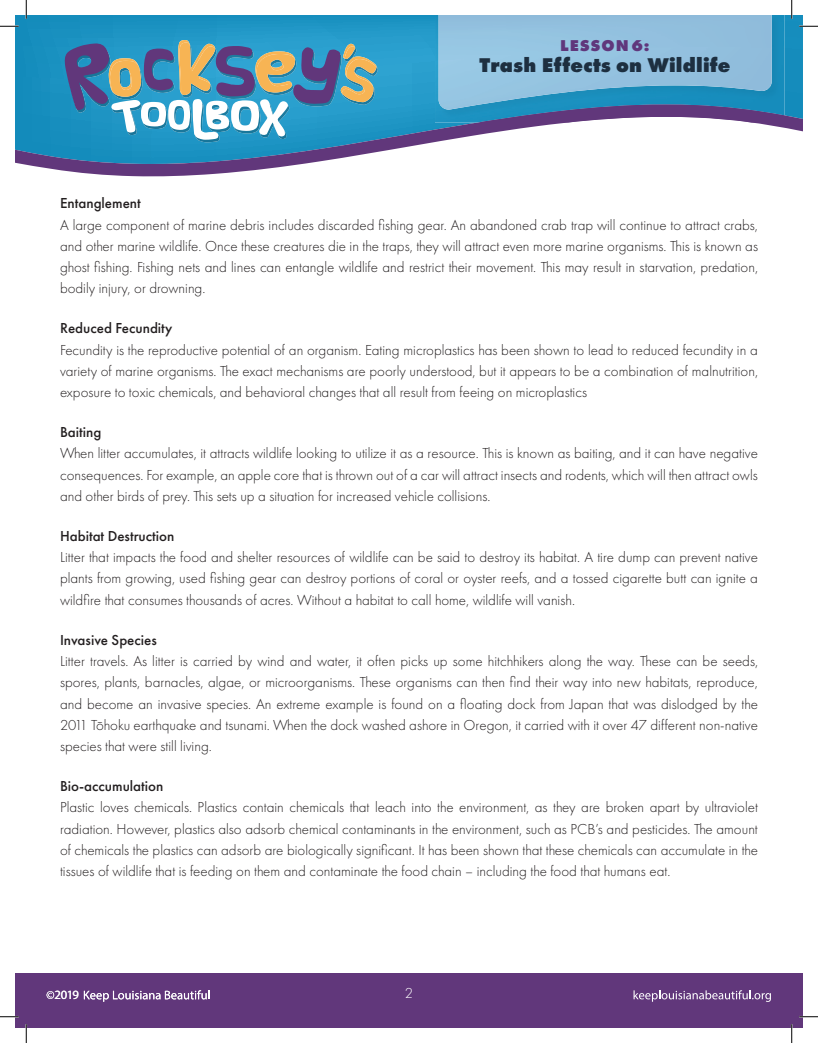
<style>
.page{position:relative;width:818px;height:1043px;background:#fff}
.page>*{position:absolute;margin:0;border:0;box-sizing:border-box;transform-origin:0 0}
.t1{font:800 20.62px "Futura PT";letter-spacing:.01em;color:#1d2f40}
.t2{font:800 16.25px "Futura PT";letter-spacing:.06em;color:#60377c}
.t3{font:300 15px/21.2px "Futura PT";color:#231f20;text-align:justify}
.t4{font:500 15px "Futura PT";color:#231f20}
.t5{font:300 15px "Futura PT";color:#fff}
.t6{font:12.62px "Myriad Pro";color:#fff}
</style>
<div class="page">
<svg style="left:15px;top:15px;width:787px;height:89px;background:#1e94c4"></svg>
<svg style="left:15px;top:104px;width:787px;height:73px"></svg>
<img style="left:435px;top:15px;width:349px;height:107px">
<img style="left:478px;top:104px;width:306px;height:18px">
<img style="left:438px;top:15px;width:333px;height:95px">
<div style="left:15px;top:972px;width:787px;height:56px;background:#61377b"></div>
<svg style="left:633px;top:990px;width:138px;height:11px"></svg>
<img style="left:355px;top:67px;width:23px;height:38px">
<img style="left:194px;top:140px;width:25px;height:2px">
<img style="left:178px;top:40px;width:37px;height:3px">
<img style="left:355px;top:56px;width:21px;height:3px">
<img style="left:355px;top:59px;width:21px;height:43px">
<svg style="left:64px;top:43px;width:291px;height:97px;background:#6395b0"></svg>
<svg style="left:47px;top:991px;width:7px;height:7px"></svg>
<svg style="left:84px;top:990px;width:125px;height:11px"></svg>
<svg style="left:0;top:25px;width:19px;height:2px"></svg>
<svg style="left:799px;top:25px;width:19px;height:2px"></svg>
<svg style="left:0;top:1016px;width:19px;height:1px"></svg>
<svg style="left:799px;top:1015px;width:19px;height:2px"></svg>
<svg style="left:25px;top:0;width:2px;height:19px"></svg>
<svg style="left:25px;top:1024px;width:2px;height:18px"></svg>
<svg style="left:790px;top:0;width:2px;height:19px"></svg>
<svg style="left:791px;top:1024px;width:1px;height:18px"></svg>
<p class="t2" style="left:560px;top:36px;width:91px">LESSON 6:</p>
<h1 class="t1" style="left:479px;top:52px;width:253px">Trash Effects on Wildlife</h1>
<p class="t4" style="left:60px;top:194px;width:82px">Entanglement</p>
<p class="t3" style="left:60px;top:214px;width:699px">A large component of marine debris includes discarded fishing gear. An abandoned crab trap will continue to attract crabs, and other marine wildlife. Once these creatures die in the traps, they will attract even more marine organisms. This is known as ghost fishing. Fishing nets and lines can entangle wildlife and restrict their movement. This may result in starvation, predation, bodily injury, or drowning.</p>
<p class="t4" style="left:60px;top:319px;width:114px">Reduced Fecundity</p>
<p class="t3" style="left:60px;top:339px;width:699px">Fecundity is the reproductive potential of an organism. Eating microplastics has been shown to lead to reduced fecundity in a variety of marine organisms. The exact mechanisms are poorly understood, but it appears to be a combination of malnutrition, exposure to toxic chemicals, and behavioral changes that all result from feeing on microplastics</p>
<p class="t4" style="left:60px;top:423px;width:43px">Baiting</p>
<p class="t3" style="left:60px;top:443px;width:699px">When litter accumulates, it attracts wildlife looking to utilize it as a resource. This is known as baiting, and it can have negative consequences. For example, an apple core that is thrown out of a car will attract insects and rodents, which will then attract owls and other birds of prey. This sets up a situation for increased vehicle collisions.</p>
<p class="t4" style="left:60px;top:527px;width:116px">Habitat Destruction</p>
<p class="t3" style="left:60px;top:546px;width:699px">Litter that impacts the food and shelter resources of wildlife can be said to destroy its habitat. A tire dump can prevent native plants from growing, used fishing gear can destroy portions of coral or oyster reefs, and a tossed cigarette butt can ignite a wildfire that consumes thousands of acres. Without a habitat to call home, wildlife will vanish.</p>
<p class="t4" style="left:60px;top:630px;width:98px">Invasive Species</p>
<p class="t3" style="left:60px;top:650px;width:699px">Litter travels. As litter is carried by wind and water, it often picks up some hitchhikers along the way. These can be seeds, spores, plants, barnacles, algae, or microorganisms. These organisms can then find their way into new habitats, reproduce, and become an invasive species. An extreme example is found on a floating dock from Japan that was dislodged by the 2011 Tōhoku earthquake and tsunami. When the dock washed ashore in Oregon, it carried with it over 47 different non-native species that were still living.</p>
<p class="t4" style="left:60px;top:777px;width:105px">Bio-accumulation</p>
<p class="t3" style="left:60px;top:797px;width:699px">Plastic loves chemicals. Plastics contain chemicals that leach into the environment, as they are broken apart by ultraviolet radiation. However, plastics also adsorb chemical contaminants in the environment, such as PCB’s and pesticides. The amount of chemicals the plastics can adsorb are biologically significant. It has been shown that these chemicals can accumulate in the tissues of wildlife that is feeding on them and contaminate the food chain – including the food that humans eat.</p>
<p class="t6" style="left:54px;top:987px;width:26px">2019</p>
<p class="t5" style="left:405px;top:984px;width:10px">2</p>
</div>
